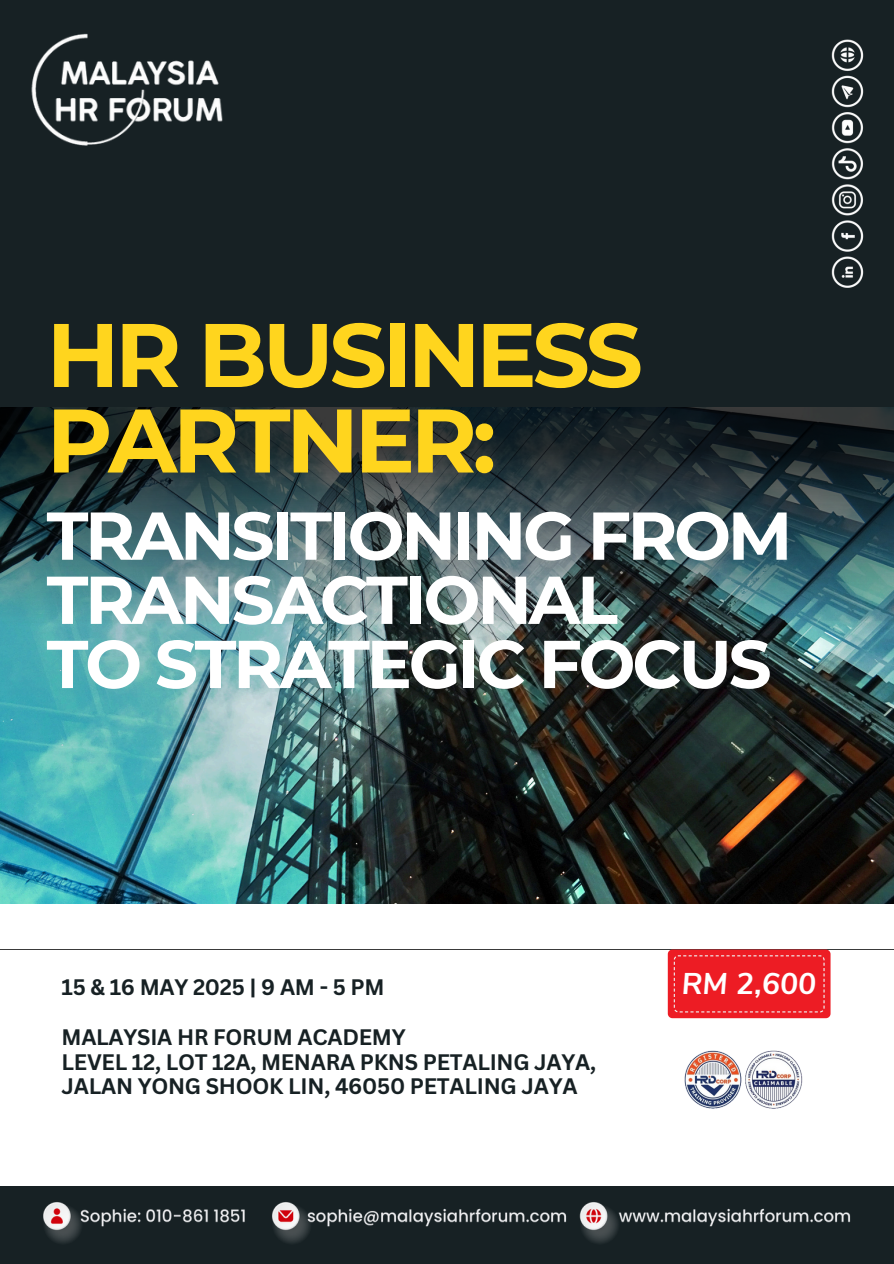
<style>
.page{position:relative;width:894px;height:1264px;background:#fff}
.page>*{position:absolute;margin:0;border:0;box-sizing:border-box;transform-origin:0 0}
.t1{font:700 90px/85.5px "Montserrat";letter-spacing:-.05em;color:#ffd51e}
.t2{font:700 67.5px/64.2px "Montserrat";letter-spacing:-.05em;color:#fff}
.t3{font:italic 700 30px "Nunito Sans";color:#fff}
.t4{font:700 21.75px "Canva Sans";letter-spacing:-.01em;color:#172124}
</style>
<div class="page">
<img style="left:0;top:406px;width:893px;height:498px">
<div style="left:0;top:0;width:893px;height:406px;background:#172124"></div>
<div style="left:0;top:1186px;width:893px;height:77px;background:#172124"></div>
<img style="left:831px;top:39px;width:33px;height:249px">
<img style="left:31px;top:33px;width:192px;height:113px">
<img style="left:684px;top:1050px;width:119px;height:59px">
<img style="left:43px;top:1202px;width:808px;height:41px">
<svg style="left:667px;top:949px;width:163px;height:69px;background:#eb222a"></svg>
<p class="t1" style="left:47px;top:312px;width:597px">HR BUSINESS<br>PARTNER:</p>
<p class="t2" style="left:47px;top:503px;width:747px">TRANSITIONING FROM<br>TRANSACTIONAL<br>TO STRATEGIC FOCUS</p>
<p class="t4" style="left:61px;top:972px;width:324px">15&amp;16MAY2025|9AM-5PM</p>
<h1 class="t4" style="left:61px;top:1021px;width:345px">MALAYSIA HR FORUM ACADEMY</h1>
<p class="t4" style="left:61px;top:1046px;width:536px">LEVEL 12, LOT 12A, MENARA PKNS PETALING JAYA,</p>
<h2 class="t4" style="left:61px;top:1071px;width:517px">JALAN YONG SHOOK LIN, 46050 PETALING JAYA</h2>
<h4 class="t3" style="left:681px;top:963px;width:136px">RM 2,600</h4>
</div>
